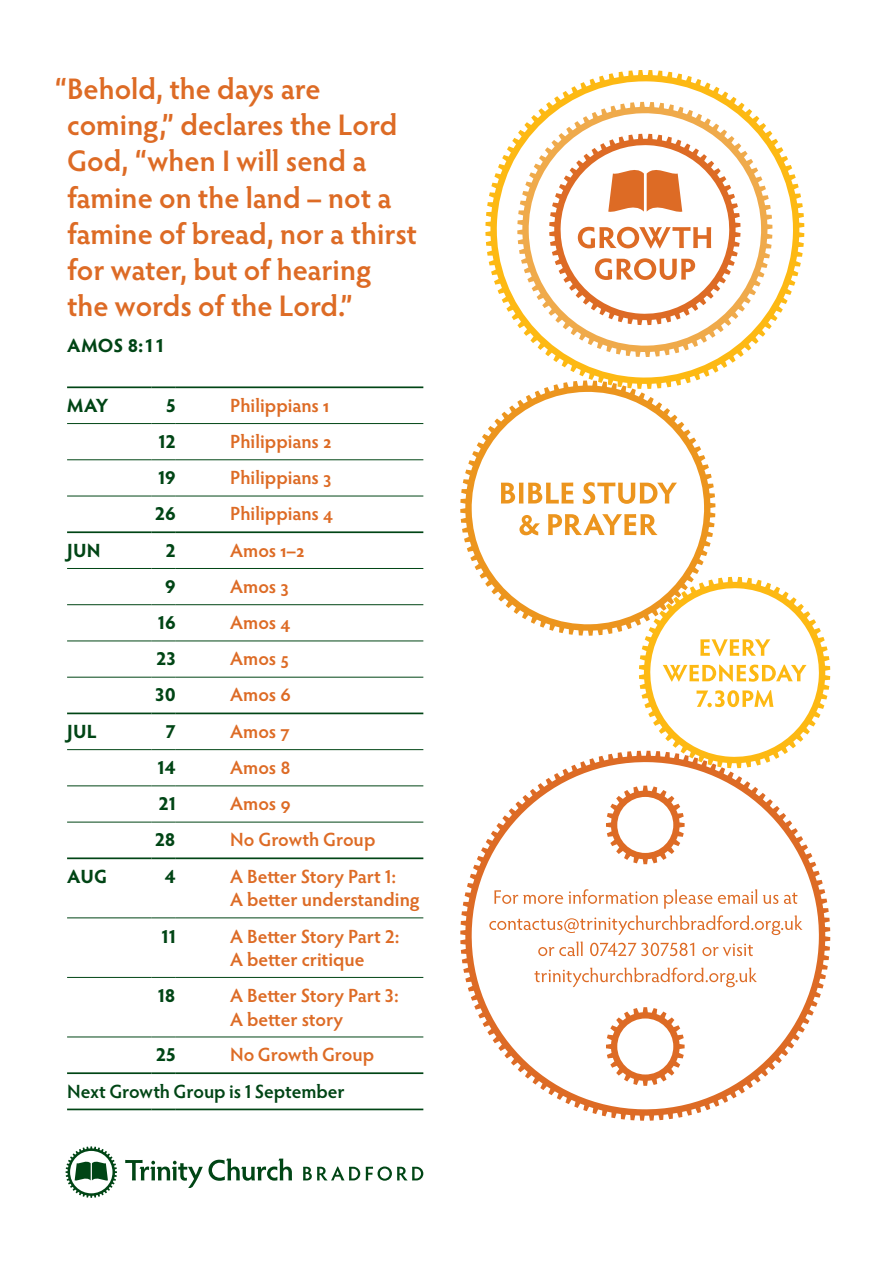
<style>
.page{position:relative;width:893px;height:1263px;background:#fff}
.page>*{position:absolute;margin:0;border:0;box-sizing:border-box;transform-origin:0 0}
.t1{font:600 29.85px/36.2px "Hypatia Sans Pro";color:#dd6b25}
.t2{font:600 19.2px/23.4px "Hypatia Sans Pro";color:#dd6b25}
.t3{font:700 19.2px "Hypatia Sans Pro";color:#004515}
.t4{font:600 19.2px "Hypatia Sans Pro";letter-spacing:-.005em;color:#004515}
</style>
<div class="page">
<svg style="left:485px;top:70px;width:319px;height:310px"></svg>
<svg style="left:460px;top:380px;width:255px;height:256px"></svg>
<svg style="left:519px;top:514px;width:139px;height:21px"></svg>
<svg style="left:501px;top:482px;width:176px;height:22px"></svg>
<svg style="left:460px;top:751px;width:370px;height:370px"></svg>
<svg style="left:606px;top:786px;width:79px;height:78px"></svg>
<svg style="left:606px;top:1007px;width:79px;height:79px"></svg>
<svg style="left:517px;top:102px;width:255px;height:255px"></svg>
<svg style="left:549px;top:134px;width:191px;height:191px"></svg>
<svg style="left:534px;top:967px;width:223px;height:20px"></svg>
<svg style="left:538px;top:941px;width:215px;height:15px"></svg>
<svg style="left:489px;top:915px;width:314px;height:20px"></svg>
<svg style="left:494px;top:889px;width:303px;height:20px"></svg>
<svg style="left:639px;top:577px;width:191px;height:191px"></svg>
<hr style="left:67px;top:386px;width:85px;height:2px;background:#004515">
<hr style="left:152px;top:386px;width:24px;height:2px;background:#004515">
<hr style="left:176px;top:386px;width:247px;height:2px;background:#004515">
<hr style="left:67px;top:423px;width:85px;height:1px;background:#004515">
<svg style="left:152px;top:423px;width:24px;height:1px"></svg>
<hr style="left:176px;top:423px;width:247px;height:1px;background:#004515">
<hr style="left:67px;top:459px;width:85px;height:1px;background:#004515">
<svg style="left:152px;top:459px;width:24px;height:1px"></svg>
<hr style="left:176px;top:459px;width:247px;height:1px;background:#004515">
<hr style="left:67px;top:496px;width:85px;height:1px;background:#004515">
<svg style="left:152px;top:496px;width:24px;height:1px"></svg>
<hr style="left:176px;top:496px;width:247px;height:1px;background:#004515">
<hr style="left:67px;top:531px;width:85px;height:2px;background:#004515">
<hr style="left:152px;top:531px;width:24px;height:2px;background:#004515">
<hr style="left:176px;top:531px;width:247px;height:2px;background:#004515">
<hr style="left:67px;top:568px;width:85px;height:1px;background:#004515">
<svg style="left:152px;top:568px;width:24px;height:1px"></svg>
<hr style="left:176px;top:568px;width:247px;height:1px;background:#004515">
<hr style="left:67px;top:604px;width:85px;height:1px;background:#004515">
<hr style="left:67px;top:640px;width:85px;height:1px;background:#004515">
<svg style="left:152px;top:604px;width:24px;height:1px"></svg>
<svg style="left:152px;top:640px;width:24px;height:1px"></svg>
<hr style="left:176px;top:604px;width:247px;height:1px;background:#004515">
<hr style="left:176px;top:640px;width:247px;height:1px;background:#004515">
<hr style="left:67px;top:677px;width:85px;height:1px;background:#004515">
<svg style="left:152px;top:677px;width:24px;height:1px"></svg>
<hr style="left:176px;top:677px;width:247px;height:1px;background:#004515">
<hr style="left:67px;top:712px;width:85px;height:2px;background:#004515">
<hr style="left:152px;top:712px;width:24px;height:2px;background:#004515">
<hr style="left:176px;top:712px;width:247px;height:2px;background:#004515">
<hr style="left:67px;top:749px;width:85px;height:1px;background:#004515">
<svg style="left:152px;top:749px;width:24px;height:1px"></svg>
<hr style="left:176px;top:749px;width:247px;height:1px;background:#004515">
<hr style="left:67px;top:785px;width:85px;height:1px;background:#004515">
<svg style="left:152px;top:785px;width:24px;height:1px"></svg>
<hr style="left:176px;top:785px;width:247px;height:1px;background:#004515">
<hr style="left:67px;top:822px;width:85px;height:1px;background:#004515">
<svg style="left:152px;top:822px;width:24px;height:1px"></svg>
<hr style="left:176px;top:822px;width:247px;height:1px;background:#004515">
<hr style="left:67px;top:857px;width:85px;height:2px;background:#004515">
<hr style="left:152px;top:857px;width:24px;height:2px;background:#004515">
<hr style="left:176px;top:857px;width:247px;height:2px;background:#004515">
<hr style="left:67px;top:1036px;width:85px;height:1px;background:#004515">
<svg style="left:152px;top:1036px;width:24px;height:1px"></svg>
<hr style="left:176px;top:1036px;width:247px;height:1px;background:#004515">
<hr style="left:67px;top:1072px;width:85px;height:2px;background:#004515">
<hr style="left:67px;top:1108px;width:85px;height:2px;background:#004515">
<hr style="left:152px;top:1108px;width:24px;height:2px;background:#004515">
<hr style="left:176px;top:1108px;width:247px;height:2px;background:#004515">
<hr style="left:152px;top:1072px;width:24px;height:2px;background:#004515">
<hr style="left:176px;top:1072px;width:247px;height:2px;background:#004515">
<hr style="left:67px;top:917px;width:85px;height:1px;background:#004515">
<svg style="left:152px;top:917px;width:24px;height:1px"></svg>
<hr style="left:176px;top:917px;width:247px;height:1px;background:#004515">
<hr style="left:67px;top:977px;width:85px;height:1px;background:#004515">
<svg style="left:152px;top:977px;width:24px;height:1px"></svg>
<hr style="left:176px;top:977px;width:247px;height:1px;background:#004515">
<svg style="left:66px;top:1146px;width:51px;height:52px"></svg>
<svg style="left:125px;top:1158px;width:167px;height:30px"></svg>
<svg style="left:303px;top:1166px;width:57px;height:14px"></svg>
<svg style="left:366px;top:1166px;width:57px;height:15px"></svg>
<h1 class="t1" style="left:67px;top:69px;width:351px;text-indent:-12px">“Behold, the days are coming,” declares the Lord<br>God, “when I will send a famine on the land – not a famine of bread, nor a thirst for water, but of hearing the words of the Lord.”</h1>
<p class="t3" style="left:67px;top:332px;width:99px">AMOS 8:11</p>
<p class="t3" style="left:67px;top:392px;width:43px">MAY</p>
<p class="t3" style="left:166px;top:392px;width:11px">5</p>
<p class="t2" style="left:230px;top:393px;width:100px">Philippians 1</p>
<p class="t3" style="left:158px;top:428px;width:19px">12</p>
<p class="t2" style="left:230px;top:429px;width:103px">Philippians 2</p>
<p class="t3" style="left:158px;top:464px;width:19px">19</p>
<p class="t2" style="left:230px;top:465px;width:103px">Philippians 3</p>
<p class="t3" style="left:155px;top:500px;width:22px">26</p>
<p class="t2" style="left:230px;top:501px;width:104px">Philippians 4</p>
<p class="t3" style="left:67px;top:536px;width:35px">JUN</p>
<p class="t3" style="left:165px;top:536px;width:12px">2</p>
<p class="t2" style="left:230px;top:538px;width:76px">Amos 1–2</p>
<p class="t3" style="left:165px;top:572px;width:12px">9</p>
<p class="t2" style="left:230px;top:574px;width:60px">Amos 3</p>
<p class="t3" style="left:158px;top:609px;width:19px">16</p>
<p class="t2" style="left:230px;top:610px;width:62px">Amos 4</p>
<p class="t3" style="left:156px;top:645px;width:21px">23</p>
<p class="t2" style="left:230px;top:646px;width:60px">Amos 5</p>
<p class="t3" style="left:155px;top:681px;width:22px">30</p>
<p class="t2" style="left:230px;top:682px;width:62px">Amos 6</p>
<p class="t3" style="left:67px;top:718px;width:31px">JUL</p>
<p class="t3" style="left:166px;top:718px;width:11px">7</p>
<p class="t2" style="left:230px;top:719px;width:61px">Amos 7</p>
<p class="t3" style="left:157px;top:754px;width:20px">14</p>
<p class="t2" style="left:230px;top:755px;width:62px">Amos 8</p>
<p class="t3" style="left:159px;top:790px;width:19px">21</p>
<p class="t2" style="left:230px;top:791px;width:62px">Amos 9</p>
<p class="t3" style="left:155px;top:826px;width:23px">28</p>
<p class="t2" style="left:230px;top:827px;width:147px">No Growth Group</p>
<p class="t3" style="left:67px;top:863px;width:41px">AUG</p>
<p class="t3" style="left:164px;top:863px;width:13px">4</p>
<p class="t2" style="left:230px;top:864px;width:191px">A Better Story Part 1:<br>A better understanding</p>
<p class="t3" style="left:162px;top:922px;width:16px">11</p>
<p class="t2" style="left:230px;top:923px;width:171px">A Better Story Part 2:<br>A better critique</p>
<p class="t3" style="left:158px;top:982px;width:19px">18</p>
<p class="t2" style="left:230px;top:983px;width:170px">A Better Story Part 3:<br>A better story</p>
<p class="t3" style="left:156px;top:1041px;width:22px">25</p>
<p class="t2" style="left:230px;top:1042px;width:146px">No Growth Group</p>
<p class="t4" style="left:67px;top:1078px;width:279px">Next Growth Group is 1 September</p>
</div>
